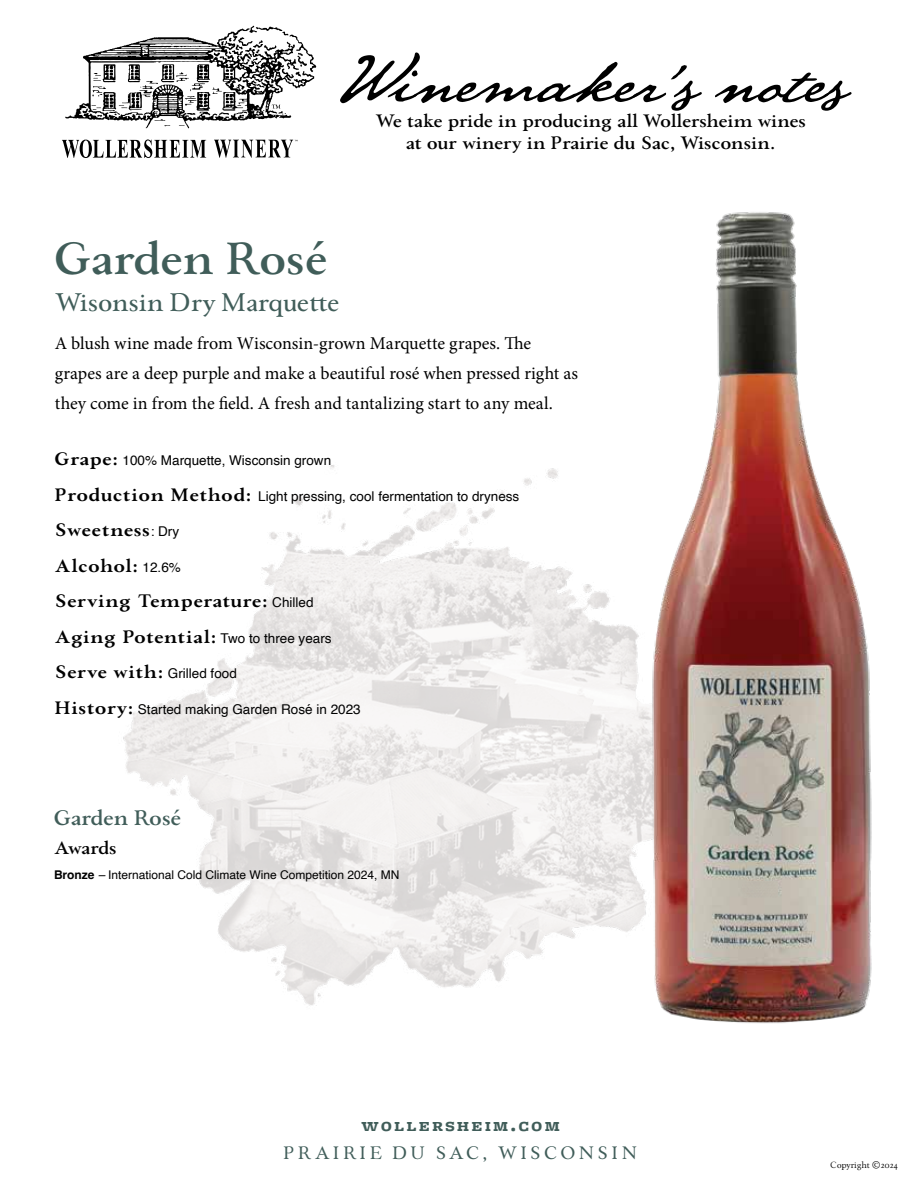
<style>
.page{position:relative;width:918px;height:1188px;background:#fff}
.page>*{position:absolute;margin:0;border:0;box-sizing:border-box;transform-origin:0 0}
.t1{font:67.2px "Beaurencourt FY";color:#000}
.t2{font:700 45px "Paciencia";color:#405d59}
.t3{font:500 25.5px "Paciencia";color:#405d59}
.t4{font:700 21px "Paciencia";color:#405d59}
.t5{font:19.2px "Freight Micro Bold SC";letter-spacing:.11em;color:#405d59}
.t6{font:18px/30px "Minion Pro";color:#000}
.t7{font:700 18px/21.6px "Paciencia";color:#000;text-align:center}
.t8{font:900 18px/35.5px "Paciencia";letter-spacing:.04em;color:#000}
.t9{font:500 18px "Paciencia";letter-spacing:.18em;color:#405d59}
.t10{font:13.5px "Helvetica";color:#000}
.t11{font:12px "Helvetica";color:#000}
.t12{font:9px "Paciencia";letter-spacing:-.01em;color:#000}
.s1{font-family:"Paciencia";font-weight:900;font-size:18px}
.s2{font-family:"Helvetica";font-weight:400;font-size:13.5px}
.s3{font-weight:700}
.s4{font-style:italic}
</style>
<div class="page">
<img style="left:123px;top:465px;width:522px;height:541px">
<svg style="left:65px;top:26px;width:251px;height:102px"></svg>
<svg style="left:62px;top:139px;width:144px;height:19px"></svg>
<svg style="left:214px;top:140px;width:84px;height:18px"></svg>
<img style="left:645px;top:212px;width:227px;height:812px">
<img style="left:742px;top:882px;width:36px;height:16px">
<h1 class="t1" style="left:333px;top:39px;width:516px">Winemaker’s notes</h1>
<p class="t7" style="left:375px;top:110px;width:432px">We take pride in producing all Wollersheim wines at our winery in Prairie du Sac, Wisconsin.</p>
<h2 class="t2" style="left:55px;top:232px;width:274px">Garden Rosé</h2>
<h3 class="t3" style="left:55px;top:288px;width:286px">Wisonsin Dry Marquette</h3>
<p class="t6" style="left:55px;top:328px;width:525px">A blush wine made from Wisconsin-grown Marquette grapes. The grapes are a deep purple and make a beautiful rosé when pressed right as they come in from the field. A fresh and tantalizing start to any meal.</p>
<p class="t10" style="left:55px;top:450px;width:278px"><span class="s1">Grape:</span> 100% Marquette, Wisconsin grown</p>
<p class="t10" style="left:55px;top:486px;width:466px"><span class="s1">Production Method:</span> Light pressing, cool fermentation to dryness</p>
<p class="t8" style="left:55px;top:512px;width:278px">Sweetness<span class="s2">: Dry<br></span>Alcohol: <span class="s2">12.6%<br></span>Serving Temperature: <span class="s2">Chilled<br></span>Aging Potential: <span class="s2">Two to three years</span></p>
<p class="t10" style="left:55px;top:663px;width:184px"><span class="s1">Serve with:</span> Grilled food</p>
<p class="t10" style="left:55px;top:699px;width:308px"><span class="s1">History:</span> Started making Garden Rosé in 2023</p>
<p class="t4" style="left:54px;top:806px;width:129px">Garden Rosé</p>
<p class="t7" style="left:54px;top:837px;width:64px">Awards</p>
<p class="t11" style="left:54px;top:865px;width:347px"><span class="s3">Bronze</span> <span class="s4">–</span> International Cold Climate Wine Competition 2024, MN</p>
<p class="t5" style="left:362px;top:1114px;width:200px">wollersheim.com</p>
<p class="t9" style="left:284px;top:1142px;width:355px">PRAIRIE DU SAC, WISCONSIN</p>
<p class="t12" style="left:831px;top:1159px;width:69px">Copyright ©2024</p>
</div>
